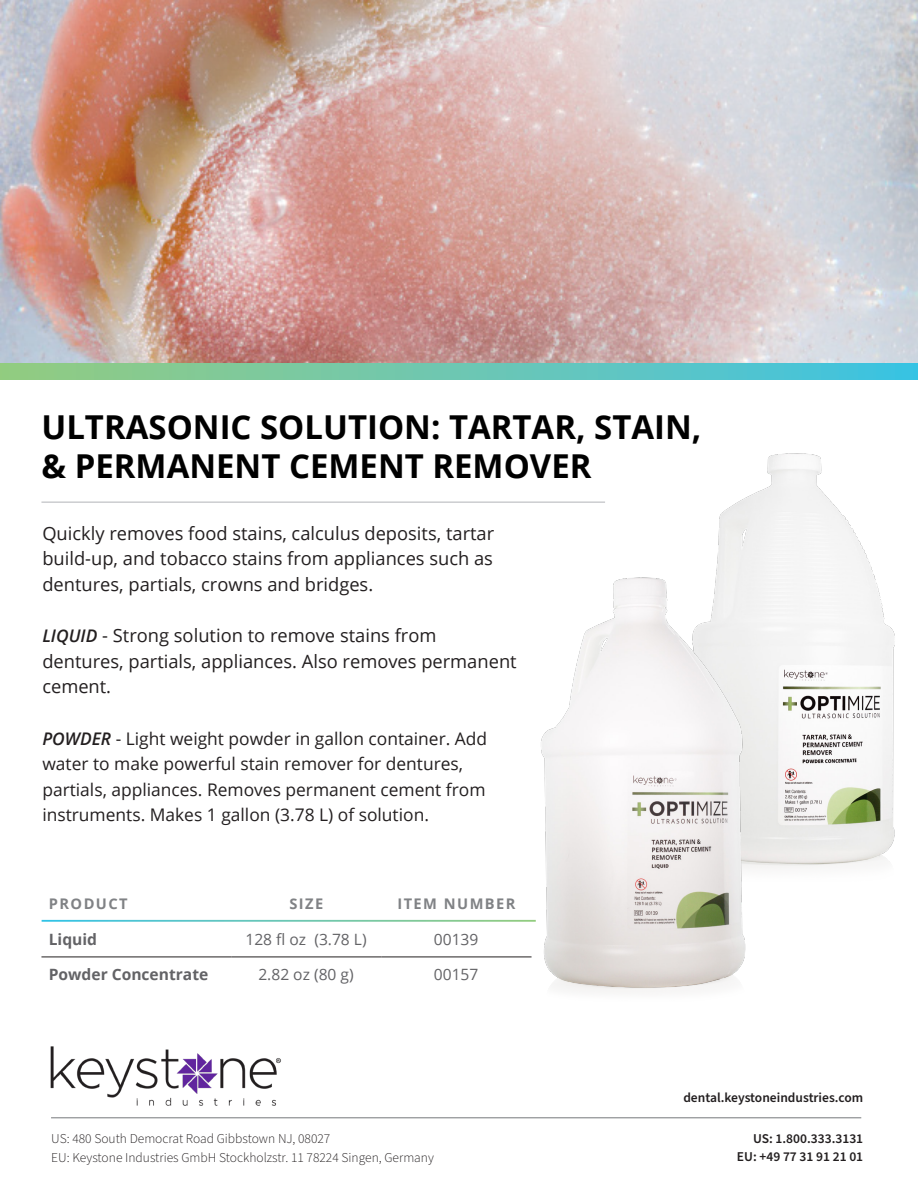
<style>
.page{position:relative;width:918px;height:1188px;background:#fff}
.page>*{position:absolute;margin:0;border:0;box-sizing:border-box;transform-origin:0 0}
.t1{font:700 33px/38.4px "Open Sans";color:#000}
.t2{font:18.3px/25.7px "Open Sans";color:#231f20;text-align:justify}
.t3{font:17.4px/25.7px "Open Sans";color:#231f20}
.t4{font:15.6px "Open Sans";color:#636366}
.t5{font:700 15.6px "Open Sans";color:#636366}
.t6{font:700 14.7px "Open Sans";letter-spacing:.1em;color:#808285}
.t7{font:300 13.5px "Source Sans Pro";color:#231f20}
.t8{font:600 13.5px/18px "Source Sans Pro";color:#231f20;text-align:right}
.s1{font-weight:600;font-style:italic;font-size:17.4px}
.s2{font-weight:600;font-style:italic}
</style>
<div class="page">
<img style="left:0;top:0;width:918px;height:363px">
<hr style="left:51px;top:1117px;width:810px;height:1px;background:#76787b">
<img style="left:50px;top:1046px;width:231px;height:60px">
<hr style="left:41px;top:957px;width:190px;height:1px;background:#231f20">
<hr style="left:231px;top:957px;width:150px;height:1px;background:#231f20">
<hr style="left:381px;top:957px;width:151px;height:1px;background:#231f20">
<hr style="left:41px;top:502px;width:564px;height:1px;background:#b2b3b7">
<div style="left:0;top:363px;width:918px;height:17px;background:linear-gradient(to right,#96cb80,#40c3e3)"></div>
<img style="left:717px;top:453px;width:178px;height:415px">
<img style="left:527px;top:565px;width:234px;height:427px">
<p class="t1" style="left:41px;top:407px;width:661px">ULTRASONIC SOLUTION: TARTAR, STAIN, &amp; PERMANENT CEMENT REMOVER</p>
<p class="t2" style="left:42px;top:520px;width:453px">Quickly removes food stains, calculus deposits, tartar build-up, and tobacco stains from appliances such as dentures, partials, crowns and bridges.</p>
<p class="t2" style="left:42px;top:622px;width:476px;text-align:left"><span class="s1">LIQUID</span> - Strong solution to remove stains from dentures, partials, appliances. Also removes permanent cement.</p>
<p class="t3" style="left:42px;top:725px;width:446px"><span class="s2">POWDER</span> - Light weight powder in gallon container. Add water to make powerful stain remover for dentures, partials, appliances. Removes permanent cement from instruments. Makes 1 gallon (3.78 L) of solution.</p>
<p class="t6" style="left:49px;top:893px;width:81px">PRODUCT</p>
<p class="t6" style="left:289px;top:893px;width:35px">SIZE</p>
<p class="t6" style="left:397px;top:893px;width:120px">ITEM NUMBER</p>
<p class="t5" style="left:49px;top:929px;width:50px">Liquid</p>
<p class="t4" style="left:245px;top:929px;width:123px">128 fl oz (3.78 L)</p>
<p class="t4" style="left:434px;top:929px;width:46px">00139</p>
<p class="t5" style="left:49px;top:964px;width:161px">Powder Concentrate</p>
<p class="t4" style="left:258px;top:964px;width:97px">2.82 oz (80 g)</p>
<p class="t4" style="left:434px;top:964px;width:46px">00157</p>
<p class="t7" style="left:51px;top:1129px;width:281px">US: 480 South Democrat Road Gibbstown NJ, 08027</p>
<p class="t7" style="left:51px;top:1149px;width:384px">EU: Keystone Industries GmbH Stockholzstr. 11 78224 Singen, Germany</p>
<p class="t8" style="left:683px;top:1089px;width:181px">dental.keystoneindustries.com</p>
<p class="t8" style="left:737px;top:1130px;width:128px">US: 1.800.333.3131<br>EU: +49 77 31 91 21 01</p>
</div>
